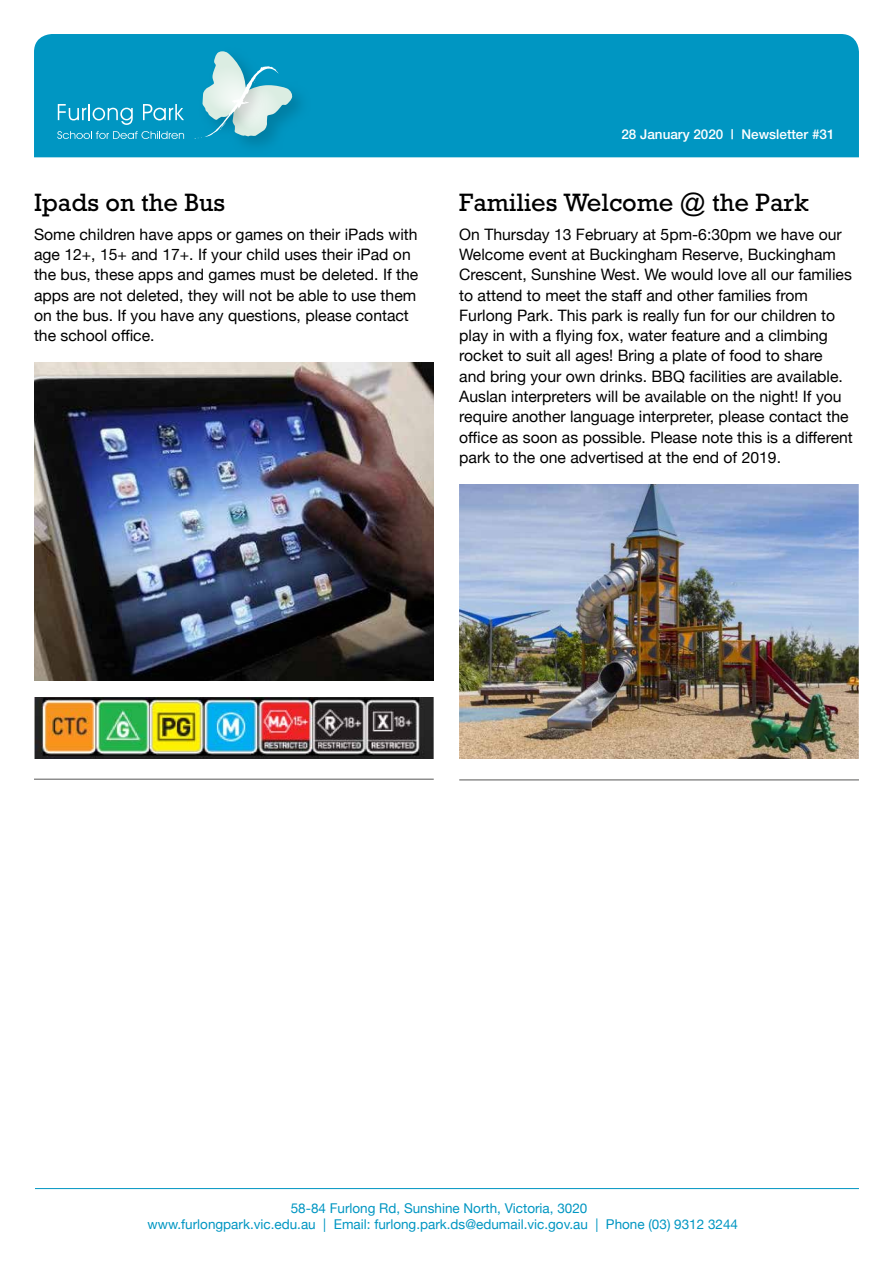
<style>
.page{position:relative;width:893px;height:1263px;background:#fff}
.page>*{position:absolute;margin:0;border:0;box-sizing:border-box;transform-origin:0 0}
.t1{font:25.5px "M Rockwell";color:#000}
.t2{font:15.75px/20.2px "Helvetica Neue";color:#000}
.t3{font:13.5px/16.5px "Helvetica Neue";color:#0096c2;text-align:center}
.t4{font:500 13.5px "Helvetica Neue";color:#fff}
</style>
<div class="page">
<div style="left:34px;top:34px;width:825px;height:123px;background:#0096c2"></div>
<img style="left:228px;top:81px;width:83px;height:74px">
<img style="left:198px;top:48px;width:67px;height:3px">
<svg style="left:194px;top:51px;width:99px;height:88px"></svg>
<svg style="left:58px;top:104px;width:75px;height:21px"></svg>
<svg style="left:143px;top:104px;width:41px;height:16px"></svg>
<svg style="left:57px;top:131px;width:127px;height:8px"></svg>
<hr style="left:35px;top:1188px;width:824px;height:1px;background:#0096c2">
<img style="left:34px;top:363px;width:400px;height:317px">
<img style="left:459px;top:485px;width:400px;height:273px">
<img style="left:34px;top:697px;width:400px;height:61px">
<hr style="left:34px;top:779px;width:400px;height:1px;background:#575756">
<hr style="left:459px;top:779px;width:400px;height:1px;background:#575756">
<h1 class="t1" style="left:34px;top:189px;width:193px">Ipads on the Bus</h1>
<p class="t2" style="left:34px;top:225px;width:386px">Some children have apps or games on their iPads with age 12+, 15+ and 17+. If your child uses their iPad on the bus, these apps and games must be deleted. If the apps are not deleted, they will not be able to use them on the bus. If you have any questions, please contact the school office.</p>
<p class="t4" style="left:621px;top:126px;width:215px">28 January 2020 | Newsletter #31</p>
<h1 class="t1" style="left:459px;top:189px;width:351px">Families Welcome @ the Park</h1>
<p class="t2" style="left:459px;top:225px;width:395px">On Thursday 13 February at 5pm-6:30pm we have our Welcome event at Buckingham Reserve, Buckingham Crescent, Sunshine West. We would love all our families to attend to meet the staff and other families from Furlong Park. This park is really fun for our children to play in with a flying fox, water feature and a climbing rocket to suit all ages! Bring a plate of food to share and bring your own drinks. BBQ facilities are available.<br>Auslan interpreters will be available on the night! If you require another language interpreter, please contact the office as soon as possible. Please note this is a different park to the one advertised at the end of 2019.</p>
<p class="t3" style="left:148px;top:1200px;width:592px">58-84 Furlong Rd, Sunshine North, Victoria, 3020<br>www.furlongpark.vic.edu.au | Email: furlong.park.ds@edumail.vic.gov.au | Phone (03) 9312 3244</p>
</div>
